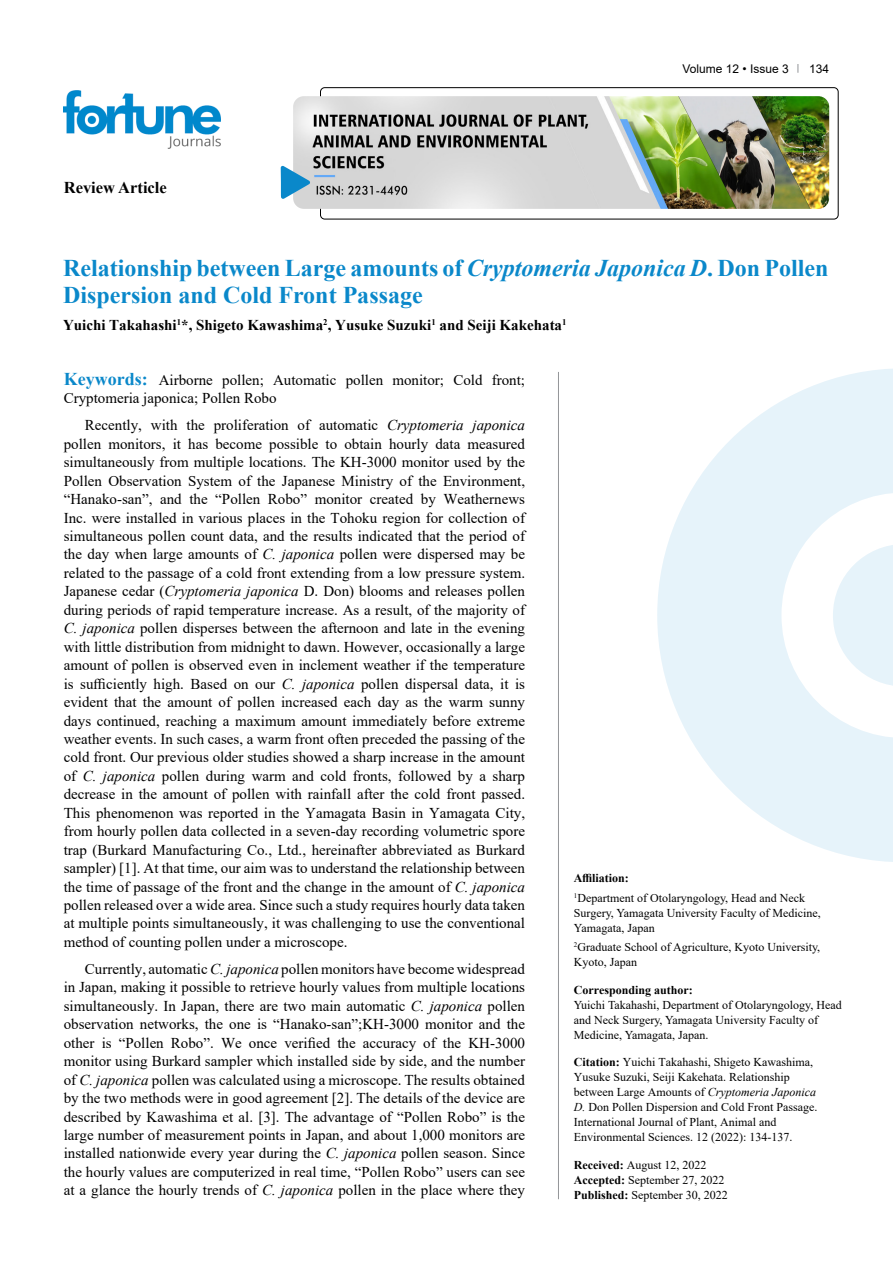
<style>
.page{position:relative;width:893px;height:1263px;background:#fff}
.page>*{position:absolute;margin:0;border:0;box-sizing:border-box;transform-origin:0 0}
.t1{font:700 24px/27px "Times New Roman";color:#0a88ca}
.t2{font:700 16.5px "Times New Roman";color:#000}
.t3{font:15px/18.5px "Times New Roman";color:#000;text-align:justify}
.t4{font:700 15px "Times New Roman";color:#000}
.t5{font:12px/15px "Times New Roman";color:#000}
.t6{font:700 12px "Times New Roman";color:#000}
.t7{font:12px "Arial";color:#000}
.s1{font-style:italic}
.s2{font-weight:700;font-size:18px;color:#0a88ca}
.s3{font-weight:700}
</style>
<div class="page">
<div style="left:320px;top:87px;width:518px;height:132px;border:1px solid #000;border-radius:4px"></div>
<img style="left:64px;top:90px;width:157px;height:59px">
<img style="left:293px;top:96px;width:536px;height:113px">
<svg style="left:281px;top:166px;width:29px;height:33px"></svg>
<svg style="left:657px;top:369px;width:236px;height:493px;fill:#e6f3fa"></svg>
<svg style="left:833px;top:544px;width:60px;height:142px"></svg>
<hr style="left:558px;top:372px;width:1px;height:827px;background:#939598">
<p class="t2" style="left:64px;top:175px;width:105px">Review Article</p>
<p class="t7" style="left:683px;top:60px;width:108px">Volume 12 • Issue 3</p>
<p class="t7" style="left:809px;top:60px;width:22px">134</p>
<h1 class="t1" style="left:63px;top:254px;width:767px">Relationship between Large amounts of <span class="s1">Cryptomeria Japonica D</span>. Don Pollen<br>Dispersion and Cold Front Passage</h1>
<p class="t4" style="left:63px;top:314px;width:505px">Yuichi Takahashi<sup>1</sup>*, Shigeto Kawashima<sup>2</sup>, Yusuke Suzuki<sup>1</sup> and Seiji Kakehata<sup>1</sup></p>
<p class="t3" style="left:64px;top:370px;width:463px"><span class="s2">Keywords:</span> Airborne pollen; Automatic pollen monitor; Cold front;<br>Cryptomeria japonica; Pollen Robo</p>
<p class="t3" style="left:64px;top:415px;width:463px;text-indent:21px">Recently, with the proliferation of automatic <span class="s1">Cryptomeria japonica </span>pollen monitors, it has become possible to obtain hourly data measured simultaneously from multiple locations. The KH-3000 monitor used by the Pollen Observation System of the Japanese Ministry of the Environment, “Hanako-san”, and the “Pollen Robo” monitor created by Weathernews Inc. were installed in various places in the Tohoku region for collection of simultaneous pollen count data, and the results indicated that the period of the day when large amounts of <span class="s1">C. japonica</span> pollen were dispersed may be related to the passage of a cold front extending from a low pressure system.<br>Japanese cedar (<span class="s1">Cryptomeria japonica</span> D. Don) blooms and releases pollen during periods of rapid temperature increase. As a result, of the majority of <span class="s1">C. japonica</span> pollen disperses between the afternoon and late in the evening with little distribution from midnight to dawn. However, occasionally a large amount of pollen is observed even in inclement weather if the temperature is sufficiently high. Based on our <span class="s1">C. japonica</span> pollen dispersal data, it is evident that the amount of pollen increased each day as the warm sunny days continued, reaching a maximum amount immediately before extreme weather events. In such cases, a warm front often preceded the passing of the cold front. Our previous older studies showed a sharp increase in the amount of <span class="s1">C. japonica</span> pollen during warm and cold fronts, followed by a sharp decrease in the amount of pollen with rainfall after the cold front passed.<br>This phenomenon was reported in the Yamagata Basin in Yamagata City, from hourly pollen data collected in a seven-day recording volumetric spore trap (Burkard Manufacturing Co., Ltd., hereinafter abbreviated as Burkard sampler) [1]. At that time, our aim was to understand the relationship between the time of passage of the front and the change in the amount of <span class="s1">C. japonica </span>pollen released over a wide area. Since such a study requires hourly data taken at multiple points simultaneously, it was challenging to use the conventional method of counting pollen under a microscope.</p>
<p class="t3" style="left:64px;top:959px;width:463px;text-indent:21px">Currently, automatic <span class="s1">C. japonica</span> pollen monitors have become widespread in Japan, making it possible to retrieve hourly values from multiple locations simultaneously. In Japan, there are two main automatic <span class="s1">C. japonica</span> pollen observation networks, the one is “Hanako-san”;KH-3000 monitor and the other is “Pollen Robo”. We once verified the accuracy of the KH-3000 monitor using Burkard sampler which installed side by side, and the number of <span class="s1">C. japonica</span> pollen was calculated using a microscope. The results obtained by the two methods were in good agreement [2]. The details of the device are described by Kawashima et al. [3]. The advantage of “Pollen Robo” is the large number of measurement points in Japan, and about 1,000 monitors are installed nationwide every year during the <span class="s1">C. japonica</span> pollen season. Since the hourly values are computerized in real time, “Pollen Robo” users can see at a glance the hourly trends of <span class="s1">C. japonica</span> pollen in the place where they</p>
<p class="t5" style="left:574px;top:868px;width:233px;line-height:19.2px"><span class="s3">Affiliation:<br></span><sup>1</sup>Department of Otolaryngology, Head and Neck</p>
<p class="t5" style="left:574px;top:905px;width:248px">Surgery, Yamagata University Faculty of Medicine,<br>Yamagata, Japan</p>
<p class="t5" style="left:574px;top:939px;width:248px"><sup>2</sup>Graduate School of Agriculture, Kyoto University,<br>Kyoto, Japan</p>
<p class="t6" style="left:574px;top:981px;width:121px">Corresponding author:</p>
<p class="t5" style="left:574px;top:997px;width:269px">Yuichi Takahashi, Department of Otolaryngology, Head and Neck Surgery, Yamagata University Faculty of<br>Medicine, Yamagata, Japan.</p>
<p class="t5" style="left:574px;top:1054px;width:245px"><span class="s3">Citation:</span> Yuichi Takahashi, Shigeto Kawashima, Yusuke Suzuki, Seiji Kakehata. Relationship between Large Amounts of <span class="s1">Cryptomeria Japonica D.</span> Don Pollen Dispersion and Cold Front Passage.<br>International Journal of Plant, Animal and Environmental Sciences. 12 (2022): 134-137.</p>
<p class="t5" style="left:574px;top:1157px;width:156px"><span class="s3">Received:</span> August 12, 2022<br><span class="s3">Accepted:</span> September 27, 2022<br><span class="s3">Published:</span> September 30, 2022</p>
</div>
